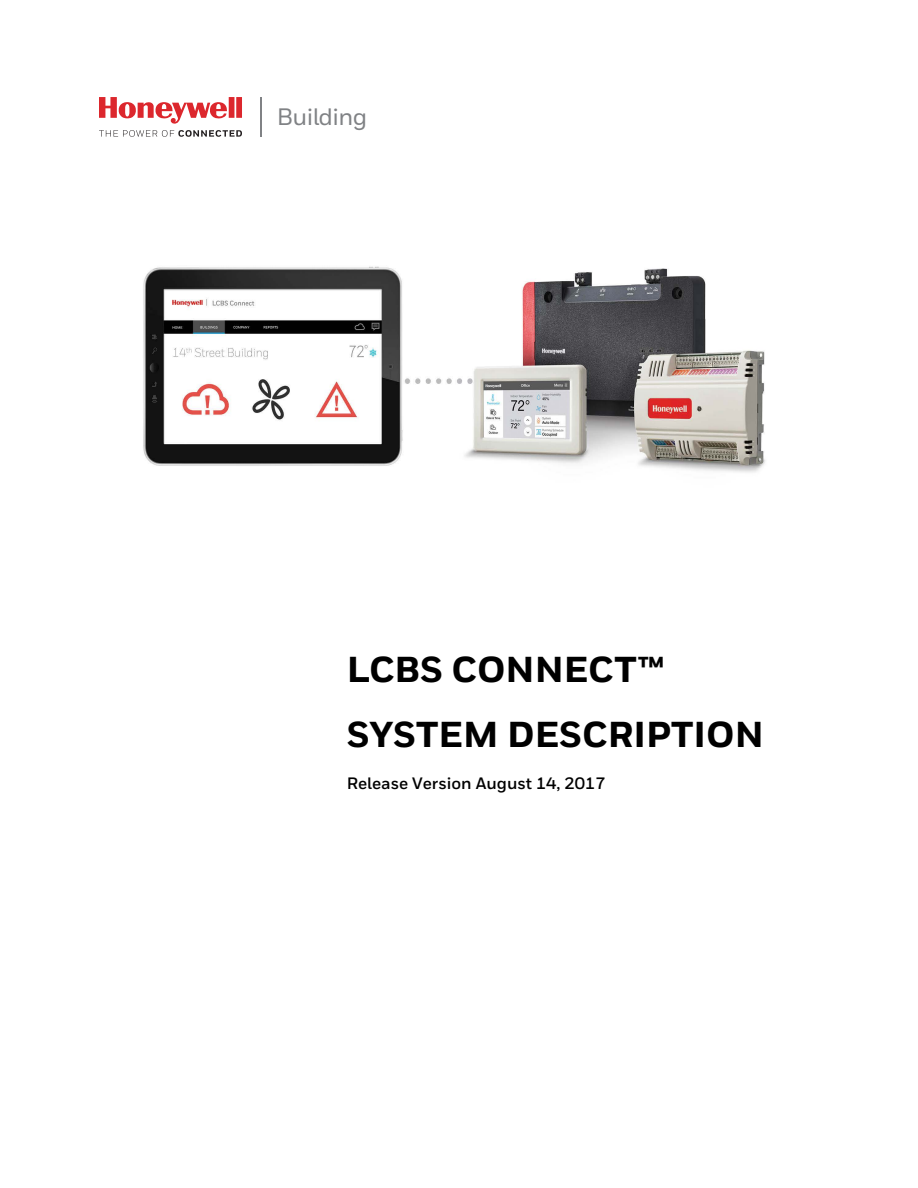
<style>
.page{position:relative;width:918px;height:1188px;background:#fff}
.page>*{position:absolute;margin:0;border:0;box-sizing:border-box;transform-origin:0 0}
.t1{font:800 36px/64.8px "Honeywell Sans";color:#000}
.t2{font:500 23.7px "Honeywell Sans";letter-spacing:-.03em;color:#808285}
.t3{font:700 16.5px "Honeywell Sans";color:#000}
</style>
<div class="page">
<img style="left:143px;top:266px;width:623px;height:207px">
<svg style="left:99px;top:97px;width:143px;height:27px"></svg>
<svg style="left:99px;top:130px;width:143px;height:7px"></svg>
<hr style="left:260px;top:97px;width:2px;height:40px;background:#808285">
<p class="t2" style="left:277px;top:103px;width:92px">Building</p>
<p class="t1" style="left:347px;top:639px;width:419px">LCBS CONNECT™<br>SYSTEM DESCRIPTION</p>
<p class="t3" style="left:347px;top:773px;width:261px">Release Version August 14, 2017</p>
</div>
